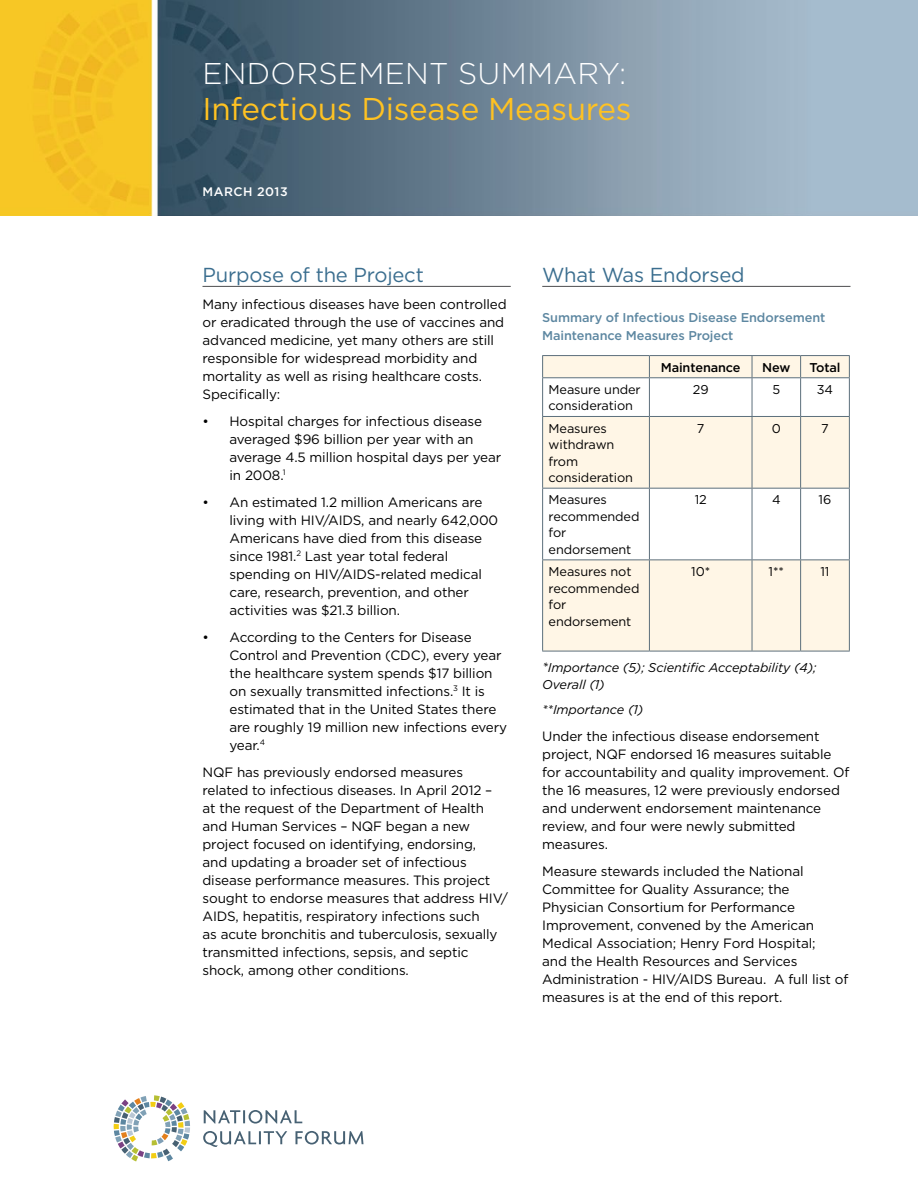
<style>
.page{position:relative;width:918px;height:1188px;background:#fff}
.page>*{position:absolute;margin:0;border:0;box-sizing:border-box;transform-origin:0 0}
.H1_cdp_Header_1B{font:31.5px "Gotham";letter-spacing:-.01em;color:#ffc222}
.H1_cdp_Header_1A{font:300 30px "Gotham";letter-spacing:.01em;color:#fff}
.H2_Subhead{font:20.25px "Gotham";letter-spacing:-.01em;color:#3b6e8f}
.cdp_Body{font:13.5px/18px "Gotham";letter-spacing:-.01em;color:#000}
.cdp_Table{font:12.75px/16.5px "Gotham";letter-spacing:-.01em;color:#000}
.cdp_Body-2{font:italic 12.75px/16.5px "Gotham";letter-spacing:-.01em;color:#000}
.cdp_Table_subhead{font:500 12.75px/18px "Gotham";letter-spacing:-.01em;color:#5d87a1}
.cdp_Table-2{font:500 12.75px "Gotham";letter-spacing:-.01em;color:#000}
.cdp_Date{font:500 12.3px "Gotham";letter-spacing:.04em;color:#fff}
.s1{font-size:13.5px}
</style>
<div class="page">
<svg style="left:204px;top:1110px;width:98px;height:14px"></svg>
<svg style="left:203px;top:1131px;width:84px;height:16px"></svg>
<svg style="left:295px;top:1131px;width:69px;height:14px"></svg>
<svg style="left:113px;top:1095px;width:77px;height:67px"></svg>
<img style="left:0;top:0;width:918px;height:216px">
<hr style="left:202px;top:286px;width:309px;height:1px;background:#4d4d4f">
<hr style="left:542px;top:286px;width:308px;height:1px;background:#4d4d4f">
<svg style="left:543px;top:356px;width:306px;height:295px;fill:#fff6e6"></svg>
<hr style="left:542px;top:355px;width:107px;height:1px;background:#5c6f7c">
<svg style="left:542px;top:356px;width:1px;height:21px"></svg>
<hr style="left:649px;top:355px;width:103px;height:1px;background:#5c6f7c">
<svg style="left:649px;top:356px;width:1px;height:21px"></svg>
<hr style="left:752px;top:355px;width:49px;height:1px;background:#5c6f7c">
<svg style="left:752px;top:356px;width:1px;height:21px"></svg>
<hr style="left:801px;top:355px;width:49px;height:1px;background:#5c6f7c">
<svg style="left:800px;top:356px;width:1px;height:21px"></svg>
<svg style="left:849px;top:356px;width:1px;height:21px"></svg>
<hr style="left:542px;top:377px;width:107px;height:1px;background:#5c6f7c">
<hr style="left:542px;top:378px;width:1px;height:38px;background:#5c6f7c">
<hr style="left:649px;top:377px;width:103px;height:1px;background:#5c6f7c">
<hr style="left:649px;top:378px;width:1px;height:38px;background:#5c6f7c">
<hr style="left:752px;top:377px;width:49px;height:1px;background:#5c6f7c">
<hr style="left:752px;top:378px;width:1px;height:38px;background:#5c6f7c">
<hr style="left:801px;top:377px;width:49px;height:1px;background:#5c6f7c">
<hr style="left:800px;top:378px;width:1px;height:38px;background:#5c6f7c">
<hr style="left:849px;top:378px;width:1px;height:38px;background:#5c6f7c">
<hr style="left:542px;top:416px;width:107px;height:1px;background:#5c6f7c">
<hr style="left:542px;top:417px;width:1px;height:71px;background:#5c6f7c">
<hr style="left:649px;top:416px;width:103px;height:1px;background:#5c6f7c">
<hr style="left:649px;top:417px;width:1px;height:71px;background:#5c6f7c">
<hr style="left:752px;top:416px;width:49px;height:1px;background:#5c6f7c">
<hr style="left:752px;top:417px;width:1px;height:71px;background:#5c6f7c">
<hr style="left:801px;top:416px;width:49px;height:1px;background:#5c6f7c">
<hr style="left:800px;top:417px;width:1px;height:71px;background:#5c6f7c">
<hr style="left:849px;top:417px;width:1px;height:71px;background:#5c6f7c">
<hr style="left:542px;top:488px;width:107px;height:1px;background:#5c6f7c">
<hr style="left:542px;top:489px;width:1px;height:70px;background:#5c6f7c">
<hr style="left:649px;top:488px;width:103px;height:1px;background:#5c6f7c">
<hr style="left:649px;top:489px;width:1px;height:70px;background:#5c6f7c">
<hr style="left:752px;top:488px;width:49px;height:1px;background:#5c6f7c">
<hr style="left:752px;top:489px;width:1px;height:70px;background:#5c6f7c">
<hr style="left:801px;top:488px;width:49px;height:1px;background:#5c6f7c">
<hr style="left:800px;top:489px;width:1px;height:70px;background:#5c6f7c">
<hr style="left:849px;top:489px;width:1px;height:70px;background:#5c6f7c">
<hr style="left:542px;top:559px;width:107px;height:1px;background:#5c6f7c">
<hr style="left:542px;top:560px;width:1px;height:91px;background:#5c6f7c">
<hr style="left:649px;top:559px;width:103px;height:1px;background:#5c6f7c">
<hr style="left:649px;top:560px;width:1px;height:91px;background:#5c6f7c">
<hr style="left:752px;top:559px;width:49px;height:1px;background:#5c6f7c">
<hr style="left:752px;top:560px;width:1px;height:91px;background:#5c6f7c">
<hr style="left:801px;top:559px;width:49px;height:1px;background:#5c6f7c">
<hr style="left:800px;top:560px;width:1px;height:91px;background:#5c6f7c">
<hr style="left:849px;top:560px;width:1px;height:91px;background:#5c6f7c">
<hr style="left:542px;top:651px;width:107px;height:1px;background:#5c6f7c">
<hr style="left:649px;top:651px;width:103px;height:1px;background:#5c6f7c">
<hr style="left:752px;top:651px;width:49px;height:1px;background:#5c6f7c">
<hr style="left:801px;top:651px;width:49px;height:1px;background:#5c6f7c">
<h1 class="H1_cdp_Header_1A" style="left:202px;top:54px;width:425px">ENDORSEMENT SUMMARY:</h1>
<h1 class="H1_cdp_Header_1B" style="left:202px;top:89px;width:431px">Infectious Disease Measures</h1>
<p class="cdp_Date" style="left:202px;top:184px;width:87px">MARCH 2013</p>
<h2 class="H2_Subhead" style="left:202px;top:262px;width:223px">Purpose of the Project</h2>
<p class="cdp_Body" style="left:202px;top:295px;width:306px">Many infectious diseases have been controlled or eradicated through the use of vaccines and advanced medicine, yet many others are still responsible for widespread morbidity and mortality as well as rising healthcare costs.<br>Specifically:</p>
<p class="cdp_Body" style="left:230px;top:412px;width:273px;text-indent:-27px">• Hospital charges for infectious disease averaged $96 billion per year with an average 4.5 million hospital days per year in 2008.<sup>1</sup></p>
<p class="cdp_Body" style="left:230px;top:493px;width:270px;text-indent:-27px">• An estimated 1.2 million Americans are living with HIV/AIDS, and nearly 642,000<br>Americans have died from this disease since 1981.<sup>2</sup> Last year total federal spending on HIV/AIDS-related medical care, research, prevention, and other activities was $21.3 billion.</p>
<p class="cdp_Body" style="left:230px;top:628px;width:279px;text-indent:-27px">• According to the Centers for Disease Control and Prevention (CDC), every year the healthcare system spends $17 billion on sexually transmitted infections.<sup>3</sup> It is estimated that in the United States there are roughly 19 million new infections every year.<sup>4</sup></p>
<p class="cdp_Body" style="left:202px;top:763px;width:307px">NQF has previously endorsed measures related to infectious diseases. In April 2012 – at the request of the Department of Health and Human Services – NQF began a new project focused on identifying, endorsing,<br>and updating a broader set of infectious disease performance measures. This project sought to endorse measures that address HIV/ AIDS, hepatitis, respiratory infections such<br>as acute bronchitis and tuberculosis, sexually transmitted infections, sepsis, and septic shock, among other conditions.</p>
<h2 class="H2_Subhead" style="left:542px;top:262px;width:204px">What Was Endorsed</h2>
<p class="cdp_Table_subhead" style="left:542px;top:309px;width:285px">Summary of Infectious Disease Endorsement<br>Maintenance Measures Project</p>
<p class="cdp_Table-2" style="left:661px;top:359px;width:81px">Maintenance</p>
<p class="cdp_Table-2" style="left:762px;top:359px;width:30px">New</p>
<p class="cdp_Table-2" style="left:809px;top:359px;width:33px">Total</p>
<p class="cdp_Table" style="left:549px;top:381px;width:94px">Measure under consideration</p>
<p class="cdp_Table" style="left:693px;top:381px;width:17px">29</p>
<p class="cdp_Table" style="left:772px;top:381px;width:9px">5</p>
<p class="cdp_Table" style="left:817px;top:381px;width:18px">34</p>
<p class="cdp_Table" style="left:549px;top:420px;width:86px">Measures withdrawn from consideration</p>
<p class="cdp_Table" style="left:697px;top:420px;width:9px">7</p>
<p class="cdp_Table" style="left:772px;top:420px;width:11px">0</p>
<p class="cdp_Table" style="left:821px;top:420px;width:9px">7</p>
<p class="cdp_Table" style="left:549px;top:491px;width:92px">Measures recommended for endorsement</p>
<p class="cdp_Table" style="left:695px;top:491px;width:14px">12</p>
<p class="cdp_Table" style="left:772px;top:491px;width:10px">4</p>
<p class="cdp_Table" style="left:819px;top:491px;width:14px">16</p>
<p class="cdp_Table" style="left:549px;top:563px;width:92px">Measures not recommended for endorsement</p>
<p class="cdp_Table" style="left:691px;top:563px;width:20px">10*</p>
<p class="cdp_Table" style="left:769px;top:563px;width:17px">1**</p>
<p class="cdp_Table" style="left:820px;top:563px;width:11px">11</p>
<p class="cdp_Body-2" style="left:542px;top:659px;width:276px"><span class="s1">*</span>Importance (5); Scientific Acceptability (4);<br>Overall (1)</p>
<p class="cdp_Body-2" style="left:542px;top:701px;width:103px">**Importance (1)</p>
<p class="cdp_Body" style="left:542px;top:727px;width:309px">Under the infectious disease endorsement project, NQF endorsed 16 measures suitable for accountability and quality improvement. Of the 16 measures, 12 were previously endorsed and underwent endorsement maintenance review, and four were newly submitted measures.</p>
<p class="cdp_Body" style="left:542px;top:862px;width:308px">Measure stewards included the National Committee for Quality Assurance; the Physician Consortium for Performance Improvement, convened by the American Medical Association; Henry Ford Hospital;<br>and the Health Resources and Services Administration - HIV/AIDS Bureau. A full list of measures is at the end of this report.</p>
</div>
